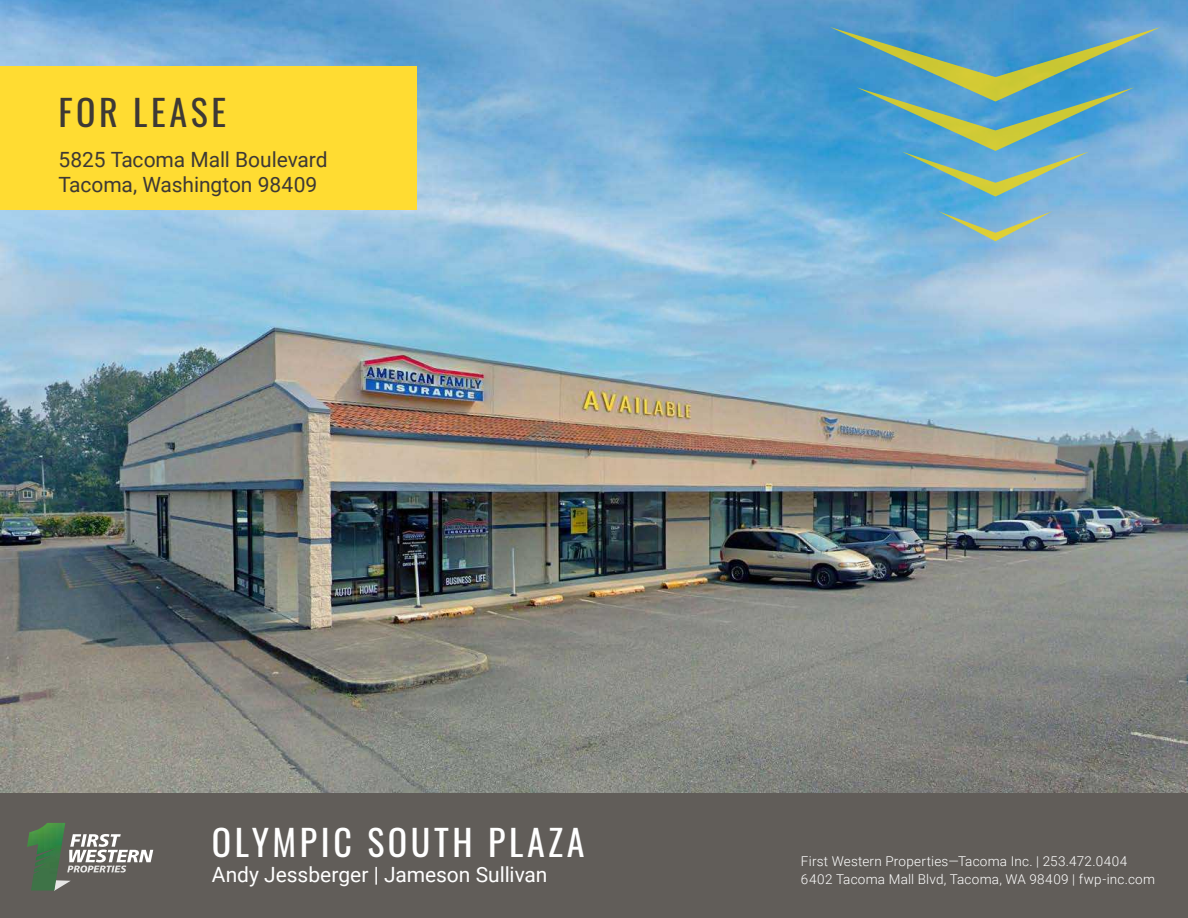
<style>
.page{position:relative;width:1188px;height:918px;background:#fff}
.page>*{position:absolute;margin:0;border:0;box-sizing:border-box;transform-origin:0 0}
.t1{font:36px "Oswald";letter-spacing:.1em;color:#fff}
.t2{font:36px "Oswald";letter-spacing:.1em;color:#3e3935}
.t3{font:21px/25.2px "Roboto";letter-spacing:-.005em;color:#3e3935}
.t4{font:21px "Roboto";letter-spacing:-.005em;color:#fff}
.t5{font:300 13.5px/18px "Roboto";letter-spacing:.02em;color:#fff}
</style>
<div class="page">
<img style="left:0;top:0;width:1188px;height:793px">
<div style="left:0;top:66px;width:416px;height:144px;background:#ffdc32"></div>
<div style="left:0;top:793px;width:1188px;height:125px;background:#615d59"></div>
<svg style="left:830px;top:27px;width:331px;height:170px;background:#65a6bd"></svg>
<svg style="left:938px;top:211px;width:115px;height:30px;background:#8cb8c3"></svg>
<svg style="left:65px;top:880px;width:6px;height:4px"></svg>
<svg style="left:67px;top:834px;width:86px;height:39px"></svg>
<img style="left:27px;top:823px;width:38px;height:68px">
<h1 class="t2" style="left:58px;top:80px;width:169px">FOR LEASE</h1>
<h2 class="t3" style="left:58px;top:146px;width:271px">5825 Tacoma Mall Boulevard<br>Tacoma, Washington 98409</h2>
<h1 class="t1" style="left:212px;top:811px;width:374px">OLYMPIC SOUTH PLAZA</h1>
<h2 class="t4" style="left:212px;top:860px;width:337px">Andy Jessberger | Jameson Sullivan</h2>
<p class="t5" style="left:801px;top:852px;width:356px">First Western Properties—Tacoma Inc. | 253.472.0404<br>6402 Tacoma Mall Blvd, Tacoma, WA 98409 | fwp-inc.com</p>
</div>
